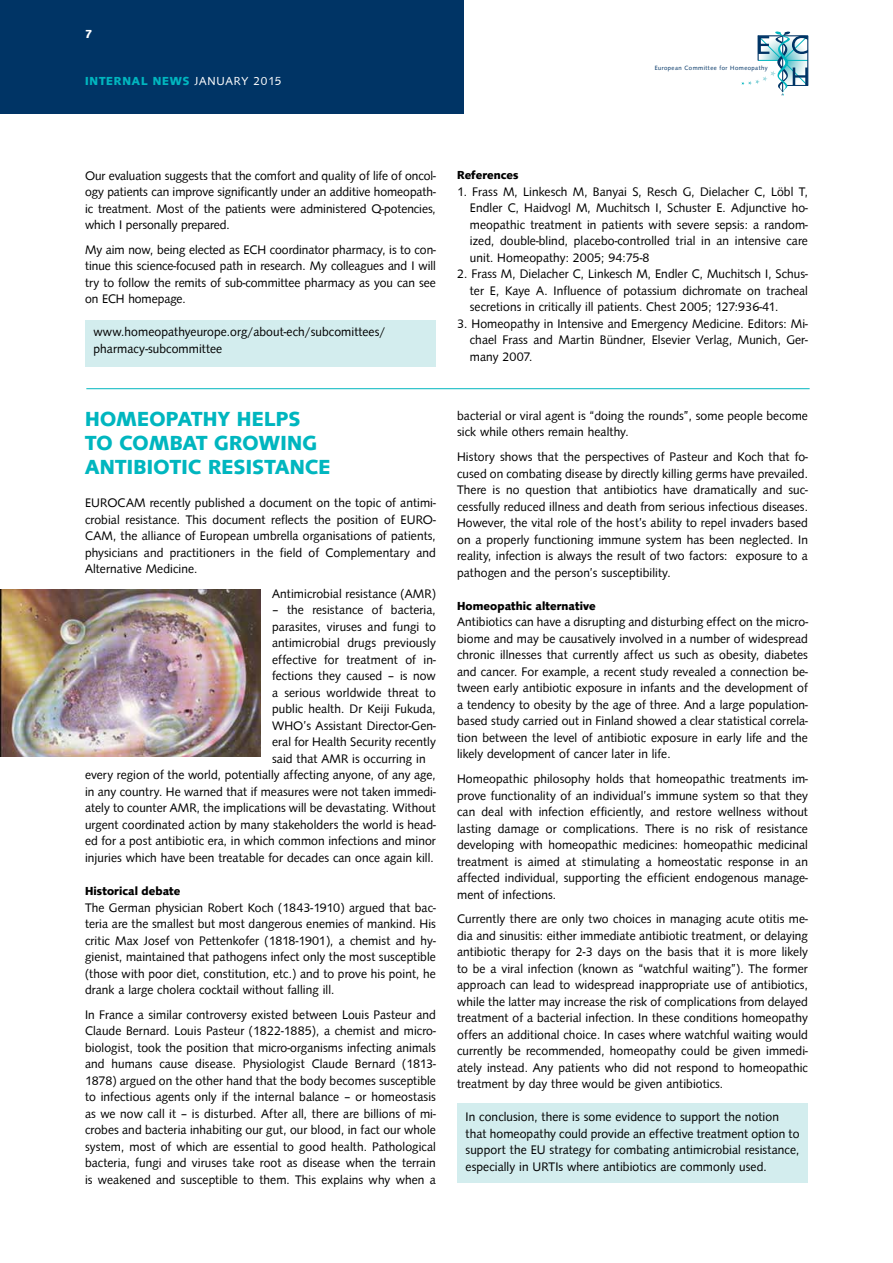
<style>
.page{position:relative;width:893px;height:1263px;background:#fff}
.page>*{position:absolute;margin:0;border:0;box-sizing:border-box;transform-origin:0 0}
.t1{font:700 21px/24px "Syntax D";letter-spacing:.02em;color:#00b6bf}
.t2{font:12.75px/16.5px "Syntax D";letter-spacing:.01em;color:#000;text-align:justify}
.t3{font:700 12px "Syntax D";letter-spacing:.01em;color:#000}
.t4{font:700 12px "Syntax D";letter-spacing:.075em;color:#00b6bf}
.t5{font:700 12px "Syntax D";color:#fff}
.t6{font:6.3px "Syntax D";letter-spacing:.075em;color:#003465}
.s1{font-weight:400;color:#fff}
</style>
<div class="page">
<div style="left:0;top:0;width:463px;height:114px;background:#003465"></div>
<hr style="left:808px;top:36px;width:1px;height:49px;background:#003465">
<svg style="left:741px;top:31px;width:67px;height:65px"></svg>
<div style="left:457px;top:1103px;width:351px;height:80px;background:#d3edee"></div>
<div style="left:85px;top:320px;width:351px;height:47px;background:#d3edee"></div>
<img style="left:0;top:590px;width:260px;height:167px">
<hr style="left:86px;top:388px;width:724px;height:1px;background:#00b6bf">
<p class="t5" style="left:85px;top:27px;width:9px">7</p>
<p class="t4" style="left:85px;top:74px;width:198px">INTERNAL NEWS <span class="s1">January 2015</span></p>
<p class="t6" style="left:655px;top:64px;width:115px">European Committee for Homeopathy</p>
<p class="t2" style="left:85px;top:167px;width:352px">Our evaluation suggests that the comfort and quality of life of oncol&shy;ogy patients can improve significantly under an additive homeopath&shy;ic treatment. Most of the patients were administered Q-potencies, which I personally prepared.</p>
<p class="t2" style="left:85px;top:242px;width:352px">My aim now, being elected as ECH coordinator pharmacy, is to con&shy;tinue this science-focused path in research. My colleagues and I will try to follow the remits of sub-committee pharmacy as you can see on ECH homepage.</p>
<p class="t2" style="left:94px;top:324px;width:293px">www.homeopathyeurope.org/about-ech/subcomittees/ pharmacy-subcommittee</p>
<h1 class="t1" style="left:85px;top:407px;width:247px">HOMEOPATHY HELPS<br>TO COMBAT GROWING<br>ANTIBIOTIC RESISTANCE</h1>
<p class="t2" style="left:85px;top:495px;width:352px">EUROCAM recently published a document on the topic of antimi&shy;crobial resistance. This document reflects the position of EURO-CAM, the alliance of European umbrella organisations of patients, physicians and practitioners in the field of Complementary and Alternative Medicine.</p>
<p class="t2" style="left:272px;top:586px;width:165px">Antimicrobial resistance (AMR)</p>
<p class="t2" style="left:272px;top:602px;width:165px">– the resistance of bacteria,</p>
<p class="t2" style="left:272px;top:619px;width:165px">parasites, viruses and fungi to</p>
<p class="t2" style="left:272px;top:635px;width:165px">antimicrobial drugs previously</p>
<p class="t2" style="left:272px;top:652px;width:165px">effective for treatment of in-</p>
<p class="t2" style="left:272px;top:668px;width:165px">fections they caused – is now</p>
<p class="t2" style="left:272px;top:685px;width:165px">a serious worldwide threat to</p>
<p class="t2" style="left:272px;top:701px;width:165px">public health. Dr Keiji Fukuda,</p>
<p class="t2" style="left:272px;top:718px;width:165px">WHO’s Assistant Director-Gen-</p>
<p class="t2" style="left:272px;top:734px;width:165px">eral for Health Security recently</p>
<p class="t2" style="left:272px;top:751px;width:155px">said that AMR is occurring in</p>
<p class="t2" style="left:85px;top:767px;width:352px">every region of the world, potentially affecting anyone, of any age,</p>
<p class="t2" style="left:85px;top:784px;width:352px">in any country. He warned that if measures were not taken immedi-</p>
<p class="t2" style="left:85px;top:800px;width:352px">ately to counter AMR, the implications will be devastating. Without</p>
<p class="t2" style="left:85px;top:817px;width:352px">urgent coordinated action by many stakeholders the world is head-</p>
<p class="t2" style="left:85px;top:833px;width:352px">ed for a post antibiotic era, in which common infections and minor</p>
<p class="t2" style="left:85px;top:850px;width:350px">injuries which have been treatable for decades can once again kill.</p>
<p class="t3" style="left:85px;top:884px;width:97px">HISTORICAL DEBATE</p>
<p class="t2" style="left:85px;top:899px;width:352px">The German physician Robert Koch (1843-1910) argued that bac&shy;teria are the smallest but most dangerous enemies of mankind. His critic Max Josef von Pettenkofer (1818-1901), a chemist and hy&shy;gienist, maintained that pathogens infect only the most susceptible (those with poor diet, constitution, etc.) and to prove his point, he drank a large cholera cocktail without falling ill.</p>
<p class="t2" style="left:85px;top:1006px;width:352px">In France a similar controversy existed between Louis Pasteur and Claude Bernard. Louis Pasteur (1822-1885), a chemist and micro&shy;biologist, took the position that micro-organisms infecting animals and humans cause disease. Physiologist Claude Bernard (1813- 1878) argued on the other hand that the body becomes susceptible to infectious agents only if the internal balance – or homeostasis as we now call it – is disturbed. After all, there are billions of mi&shy;crobes and bacteria inhabiting our gut, our blood, in fact our whole system, most of which are essential to good health. Pathological bacteria, fungi and viruses take root as disease when the terrain is weakened and susceptible to them. This explains why when a</p>
<p class="t3" style="left:457px;top:168px;width:63px">REFERENCES</p>
<p class="t2" style="left:470px;top:183px;width:340px;text-indent:-13px">1. Frass M, Linkesch M, Banyai S, Resch G, Dielacher C, Löbl T, Endler C, Haidvogl M, Muchitsch I, Schuster E. Adjunctive ho&shy;meopathic treatment in patients with severe sepsis: a random&shy;ized, double-blind, placebo-controlled trial in an intensive care unit. Homeopathy: 2005; 94:75-8</p>
<p class="t2" style="left:470px;top:266px;width:340px;text-indent:-13px">2. Frass M, Dielacher C, Linkesch M, Endler C, Muchitsch I, Schus&shy;ter E, Kaye A. Influence of potassium dichromate on tracheal secretions in critically ill patients. Chest 2005; 127:936-41.</p>
<p class="t2" style="left:470px;top:315px;width:340px;text-indent:-13px">3. Homeopathy in Intensive and Emergency Medicine. Editors: Mi&shy;chael Frass and Martin Bündner, Elsevier Verlag, Munich, Ger&shy;many 2007.</p>
<p class="t2" style="left:457px;top:408px;width:352px">bacterial or viral agent is “doing the rounds”, some people become sick while others remain healthy.</p>
<p class="t2" style="left:457px;top:449px;width:352px">History shows that the perspectives of Pasteur and Koch that fo&shy;cused on combating disease by directly killing germs have prevailed.<br>There is no question that antibiotics have dramatically and suc&shy;cessfully reduced illness and death from serious infectious diseases.<br>However, the vital role of the host’s ability to repel invaders based on a properly functioning immune system has been neglected. In reality, infection is always the result of two factors: exposure to a pathogen and the person’s susceptibility.</p>
<p class="t3" style="left:457px;top:599px;width:140px">HOMEOPATHIC ALTERNATIVE</p>
<p class="t2" style="left:457px;top:614px;width:352px">Antibiotics can have a disrupting and disturbing effect on the micro&shy;biome and may be causatively involved in a number of widespread chronic illnesses that currently affect us such as obesity, diabetes and cancer. For example, a recent study revealed a connection be&shy;tween early antibiotic exposure in infants and the development of a tendency to obesity by the age of three. And a large population&shy;based study carried out in Finland showed a clear statistical correla&shy;tion between the level of antibiotic exposure in early life and the likely development of cancer later in life.</p>
<p class="t2" style="left:457px;top:771px;width:352px">Homeopathic philosophy holds that homeopathic treatments im&shy;prove functionality of an individual’s immune system so that they can deal with infection efficiently, and restore wellness without lasting damage or complications. There is no risk of resistance developing with homeopathic medicines: homeopathic medicinal treatment is aimed at stimulating a homeostatic response in an affected individual, supporting the efficient endogenous manage&shy;ment of infections.</p>
<p class="t2" style="left:457px;top:911px;width:352px">Currently there are only two choices in managing acute otitis me&shy;dia and sinusitis: either immediate antibiotic treatment, or delaying antibiotic therapy for 2-3 days on the basis that it is more likely to be a viral infection (known as “watchful waiting”). The former approach can lead to widespread inappropriate use of antibiotics, while the latter may increase the risk of complications from delayed treatment of a bacterial infection. In these conditions homeopathy offers an additional choice. In cases where watchful waiting would currently be recommended, homeopathy could be given immedi&shy;ately instead. Any patients who did not respond to homeopathic treatment by day three would be given antibiotics.</p>
<p class="t2" style="left:466px;top:1109px;width:335px;text-align:left">In conclusion, there is some evidence to support the notion that homeopathy could provide an effective treatment option to support the EU strategy for combating antimicrobial resistance, especially in URTIs where antibiotics are commonly used.</p>
</div>
